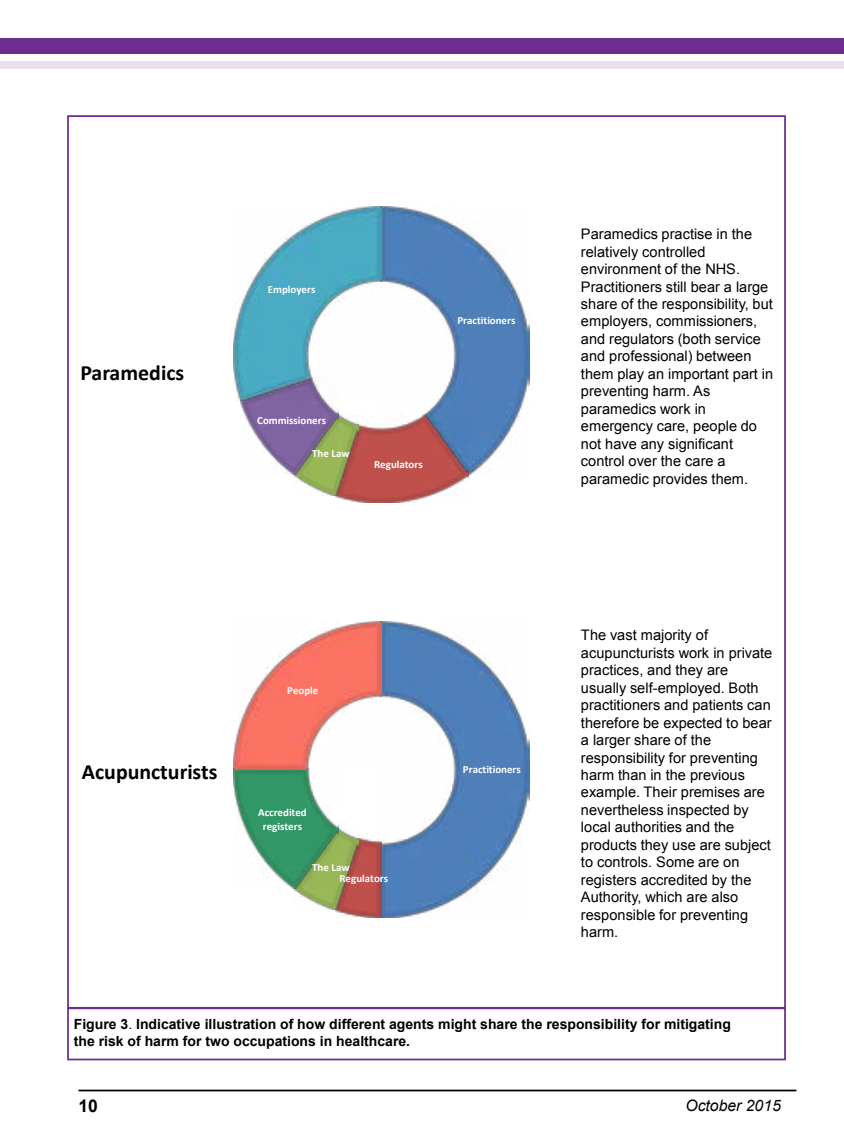
<style>
.page{position:relative;width:844px;height:1141px;background:#fff}
.page>*{position:absolute;margin:0;border:0;box-sizing:border-box;transform-origin:0 0}
.t1{font:700 21.88px "Calibri";color:#000}
.t2{font:700 17.5px "Arial";color:#000}
.t3{font:italic 15.75px "Arial";color:#000}
.t4{font:14.53px/17.5px "Arial";letter-spacing:.005em;color:#000}
.t5{font:700 14px/16.8px "Arial";color:#000}
.t6{font:700 10.85px/13.5px "Calibri";color:#fff;text-align:center}
.s1{font-weight:400}
</style>
<div class="page">
<hr style="left:78px;top:1090px;width:718px;height:1px;background:#000">
<div style="left:0;top:38px;width:843px;height:16px;background:#6c2c91"></div>
<div style="left:0;top:61px;width:843px;height:8px;background:#eae0f0"></div>
<div style="left:67px;top:1007px;width:718px;height:53px;border:2px solid #6c2c91"></div>
<img style="left:381px;top:207px;width:148px;height:268px">
<img style="left:335px;top:414px;width:133px;height:89px">
<img style="left:294px;top:414px;width:64px;height:82px">
<img style="left:240px;top:401px;width:98px;height:74px">
<img style="left:233px;top:207px;width:148px;height:194px">
<img style="left:381px;top:621px;width:148px;height:296px">
<img style="left:335px;top:839px;width:46px;height:78px">
<img style="left:294px;top:828px;width:64px;height:82px">
<img style="left:233px;top:769px;width:105px;height:120px">
<img style="left:233px;top:621px;width:148px;height:148px">
<h1 class="t1" style="left:80px;top:358px;width:105px">Paramedics</h1>
<p class="t6" style="left:268px;top:283px;width:49px">Employers</p>
<p class="t6" style="left:457px;top:314px;width:59px">Practitioners</p>
<p class="t6" style="left:257px;top:413px;width:70px">Commissioners</p>
<p class="t6" style="left:312px;top:447px;width:39px">The Law</p>
<p class="t6" style="left:374px;top:457px;width:50px">Regulators</p>
<h1 class="t1" style="left:82px;top:758px;width:137px">Acupuncturists</h1>
<p class="t6" style="left:287px;top:684px;width:33px">People</p>
<p class="t6" style="left:258px;top:806px;width:50px">Accredited registers</p>
<p class="t6" style="left:312px;top:861px;width:39px">The Law</p>
<p class="t6" style="left:339px;top:872px;width:50px">Regulators</p>
<p class="t6" style="left:463px;top:762px;width:59px">Practitioners</p>
<p class="t4" style="left:581px;top:225px;width:194px">Paramedics practise in the relatively controlled environment of the NHS.<br>Practitioners still bear a large share of the responsibility, but employers, commissioners, and regulators (both service and professional) between them play an important part in preventing harm. As paramedics work in emergency care, people do not have any significant control over the care a paramedic provides them.</p>
<p class="t4" style="left:581px;top:627px;width:193px">The vast majority of acupuncturists work in private practices, and they are usually self-employed. Both practitioners and patients can therefore be expected to bear a larger share of the responsibility for preventing harm than in the previous example. Their premises are nevertheless inspected by local authorities and the products they use are subject to controls. Some are on registers accredited by the<br>Authority, which are also responsible for preventing harm.</p>
<p class="t5" style="left:74px;top:1016px;width:658px">Figure 3<span class="s1">.</span> Indicative illustration of how different agents might share the responsibility for mitigating the risk of harm for two occupations in healthcare.</p>
<p class="t2" style="left:78px;top:1095px;width:21px">10</p>
<p class="t3" style="left:685px;top:1095px;width:97px">October 2015</p>
</div>
